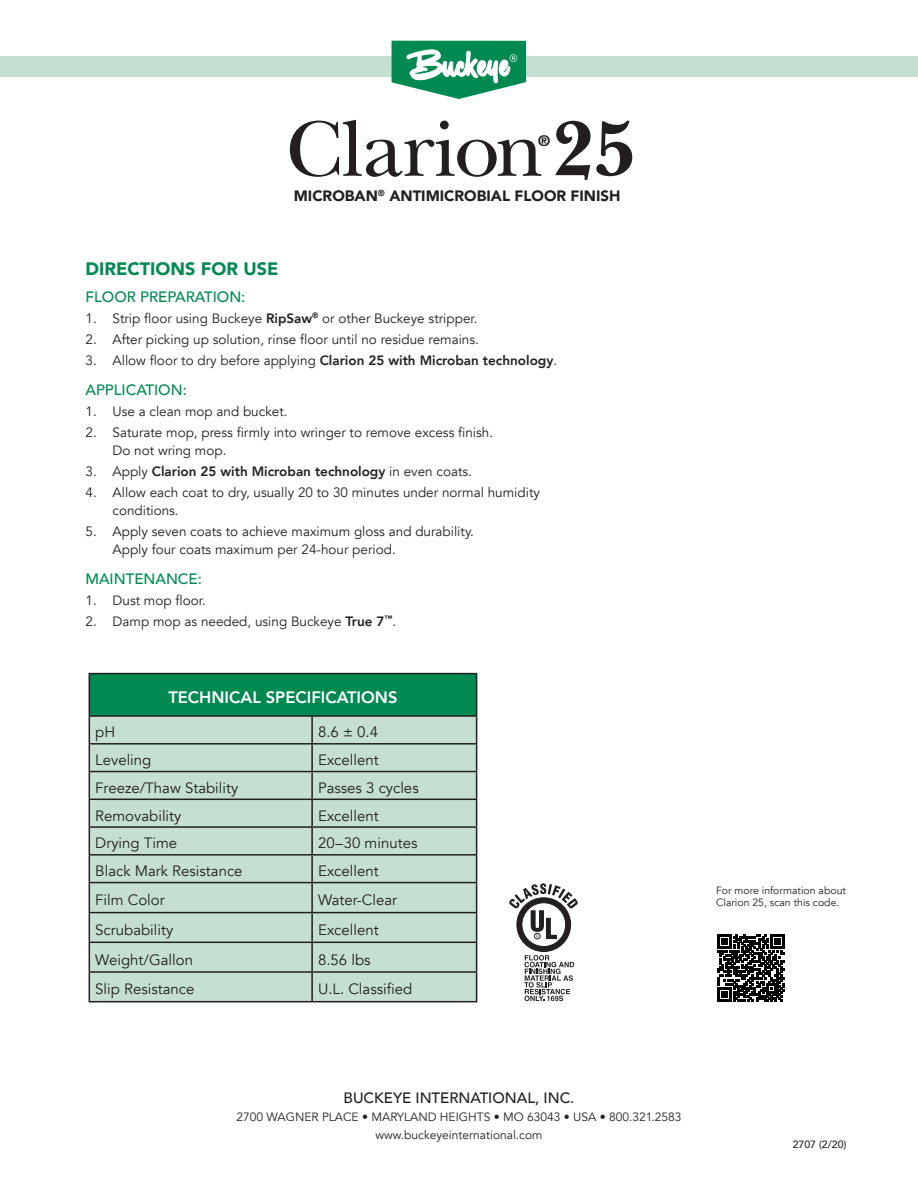
<style>
.page{position:relative;width:918px;height:1188px;background:#fff}
.page>*{position:absolute;margin:0;border:0;box-sizing:border-box;transform-origin:0 0}
.t1{font:900 18px "Avenir";color:#008a52}
.t2{font:800 16.5px "Avenir";color:#fff}
.t3{font:15px "Avenir";color:#231f20}
.t4{font:500 15px "Avenir";color:#008a52}
.t5{font:900 15px "Avenir";color:#231f20}
.t6{font:500 15px "Avenir";color:#231f20}
.t7{font:15px "Helvetica LT Std Extra Comp";color:#231f20}
.t8{font:13.5px/18px "Avenir";color:#231f20}
.t9{font:800 13.5px "Avenir";color:#231f20}
.t10{font:12px/18px "Avenir";color:#231f20;text-align:center}
.t11{font:10.5px/12.6px "Avenir";color:#231f20}
.t12{font:500 10.5px "Avenir";color:#231f20}
.s1{font-weight:800}
.s2{font-weight:400}
</style>
<div class="page">
<div style="left:0;top:56px;width:918px;height:20px;background:#c5dfd1"></div>
<svg style="left:392px;top:41px;width:134px;height:58px"></svg>
<svg style="left:290px;top:120px;width:251px;height:57px"></svg>
<svg style="left:555px;top:121px;width:77px;height:59px"></svg>
<div style="left:89px;top:674px;width:388px;height:42px;background:#008a52"></div>
<div style="left:90px;top:717px;width:386px;height:284px;background:#c5dfd1"></div>
<hr style="left:89px;top:673px;width:223px;height:1px;background:#231f20">
<hr style="left:89px;top:674px;width:1px;height:41px;background:#231f20">
<hr style="left:312px;top:673px;width:165px;height:1px;background:#231f20">
<hr style="left:476px;top:674px;width:1px;height:41px;background:#231f20">
<hr style="left:89px;top:715px;width:223px;height:2px;background:#231f20">
<hr style="left:312px;top:715px;width:165px;height:2px;background:#231f20">
<hr style="left:311px;top:717px;width:2px;height:26px;background:#231f20">
<hr style="left:89px;top:743px;width:223px;height:2px;background:#231f20">
<hr style="left:312px;top:743px;width:165px;height:2px;background:#231f20">
<hr style="left:311px;top:745px;width:2px;height:26px;background:#231f20">
<hr style="left:89px;top:771px;width:223px;height:1px;background:#231f20">
<hr style="left:312px;top:771px;width:165px;height:1px;background:#231f20">
<hr style="left:311px;top:772px;width:2px;height:27px;background:#231f20">
<hr style="left:89px;top:799px;width:223px;height:1px;background:#231f20">
<hr style="left:312px;top:799px;width:165px;height:1px;background:#231f20">
<hr style="left:311px;top:800px;width:2px;height:26px;background:#231f20">
<hr style="left:89px;top:826px;width:223px;height:2px;background:#231f20">
<hr style="left:312px;top:826px;width:165px;height:2px;background:#231f20">
<hr style="left:311px;top:828px;width:2px;height:26px;background:#231f20">
<hr style="left:89px;top:854px;width:223px;height:2px;background:#231f20">
<hr style="left:312px;top:854px;width:165px;height:2px;background:#231f20">
<hr style="left:311px;top:856px;width:2px;height:26px;background:#231f20">
<hr style="left:89px;top:882px;width:223px;height:1px;background:#231f20">
<hr style="left:312px;top:882px;width:165px;height:1px;background:#231f20">
<hr style="left:311px;top:883px;width:2px;height:29px;background:#231f20">
<hr style="left:89px;top:912px;width:223px;height:1px;background:#231f20">
<hr style="left:312px;top:912px;width:165px;height:1px;background:#231f20">
<hr style="left:311px;top:913px;width:2px;height:29px;background:#231f20">
<hr style="left:89px;top:942px;width:223px;height:1px;background:#231f20">
<hr style="left:312px;top:942px;width:165px;height:1px;background:#231f20">
<hr style="left:311px;top:943px;width:2px;height:28px;background:#231f20">
<hr style="left:89px;top:971px;width:223px;height:2px;background:#231f20">
<svg style="left:89px;top:717px;width:1px;height:284px"></svg>
<hr style="left:312px;top:971px;width:165px;height:2px;background:#231f20">
<hr style="left:311px;top:973px;width:2px;height:28px;background:#231f20">
<svg style="left:476px;top:717px;width:1px;height:284px"></svg>
<hr style="left:89px;top:1001px;width:223px;height:1px;background:#231f20">
<hr style="left:312px;top:1001px;width:165px;height:1px;background:#231f20">
<svg style="left:509px;top:883px;width:69px;height:118px"></svg>
<svg style="left:718px;top:934px;width:66px;height:67px"></svg>
<p class="t7" style="left:538px;top:131px;width:13px">®</p>
<p class="t5" style="left:294px;top:183px;width:328px">MICROBAN<sup>®</sup> ANTIMICROBIAL FLOOR FINISH</p>
<p class="t1" style="left:86px;top:253px;width:194px">DIRECTIONS FOR USE</p>
<p class="t4" style="left:86px;top:283px;width:161px">FLOOR PREPARATION:</p>
<p class="t8" style="left:86px;top:309px;width:394px">1. Strip floor using Buckeye <span class="s1">RipSaw</span><sup>®</sup> or other Buckeye stripper.</p>
<p class="t8" style="left:86px;top:330px;width:395px">2. After picking up solution, rinse floor until no residue remains.</p>
<p class="t8" style="left:86px;top:351px;width:473px">3. Allow floor to dry before applying <span class="s1">Clarion 25 with Microban technology</span>.</p>
<p class="t4" style="left:86px;top:376px;width:103px">APPLICATION:</p>
<p class="t8" style="left:86px;top:402px;width:204px">1. Use a clean mop and bucket.</p>
<p class="t8" style="left:112px;top:423px;width:382px;text-indent:-27px">2. Saturate mop, press firmly into wringer to remove excess finish.<br>Do not wring mop.</p>
<p class="t9" style="left:86px;top:460px;width:388px"><span class="s2">3. Apply</span> Clarion 25 with Microban technology <span class="s2">in even coats.</span></p>
<p class="t8" style="left:112px;top:483px;width:429px;text-indent:-27px">4. Allow each coat to dry, usually 20 to 30 minutes under normal humidity conditions.</p>
<p class="t8" style="left:112px;top:522px;width:363px;text-indent:-27px">5. Apply seven coats to achieve maximum gloss and durability.<br>Apply four coats maximum per 24-hour period.</p>
<p class="t4" style="left:86px;top:565px;width:118px">MAINTENANCE:</p>
<p class="t8" style="left:86px;top:591px;width:122px">1. Dust mop floor.</p>
<p class="t8" style="left:86px;top:612px;width:312px">2. Damp mop as needed, using Buckeye <span class="s1">True 7</span><sup>™</sup>.</p>
<p class="t2" style="left:168px;top:684px;width:231px">TECHNICAL SPECIFICATIONS</p>
<p class="t3" style="left:95px;top:723px;width:21px">pH</p>
<p class="t3" style="left:318px;top:723px;width:62px">8.6 ± 0.4</p>
<p class="t3" style="left:95px;top:751px;width:58px">Leveling</p>
<p class="t3" style="left:318px;top:751px;width:62px">Excellent</p>
<p class="t3" style="left:95px;top:779px;width:145px">Freeze/Thaw Stability</p>
<p class="t3" style="left:318px;top:779px;width:102px">Passes 3 cycles</p>
<p class="t3" style="left:95px;top:807px;width:88px">Removability</p>
<p class="t3" style="left:318px;top:807px;width:62px">Excellent</p>
<p class="t3" style="left:95px;top:834px;width:83px">Drying Time</p>
<p class="t3" style="left:318px;top:834px;width:101px">20–30 minutes</p>
<p class="t3" style="left:95px;top:862px;width:149px">Black Mark Resistance</p>
<p class="t3" style="left:318px;top:862px;width:62px">Excellent</p>
<p class="t3" style="left:95px;top:891px;width:71px">Film Color</p>
<p class="t3" style="left:318px;top:891px;width:81px">Water-Clear</p>
<p class="t3" style="left:95px;top:921px;width:80px">Scrubability</p>
<p class="t3" style="left:318px;top:921px;width:62px">Excellent</p>
<p class="t3" style="left:95px;top:951px;width:99px">Weight/Gallon</p>
<p class="t3" style="left:318px;top:951px;width:54px">8.56 lbs</p>
<p class="t3" style="left:95px;top:980px;width:101px">Slip Resistance</p>
<p class="t3" style="left:318px;top:980px;width:96px">U.L. Classified</p>
<p class="t11" style="left:716px;top:884px;width:131px">For more information about<br>Clarion 25, scan this code.</p>
<p class="t6" style="left:344px;top:1084px;width:232px">BUCKEYE INTERNATIONAL, INC.</p>
<p class="t10" style="left:236px;top:1108px;width:447px">2700 WAGNER PLACE • MARYLAND HEIGHTS • MO 63043 • USA • 800.321.2583 www.buckeyeinternational.com</p>
<p class="t12" style="left:793px;top:1135px;width:55px">2707 (2/20)</p>
</div>
